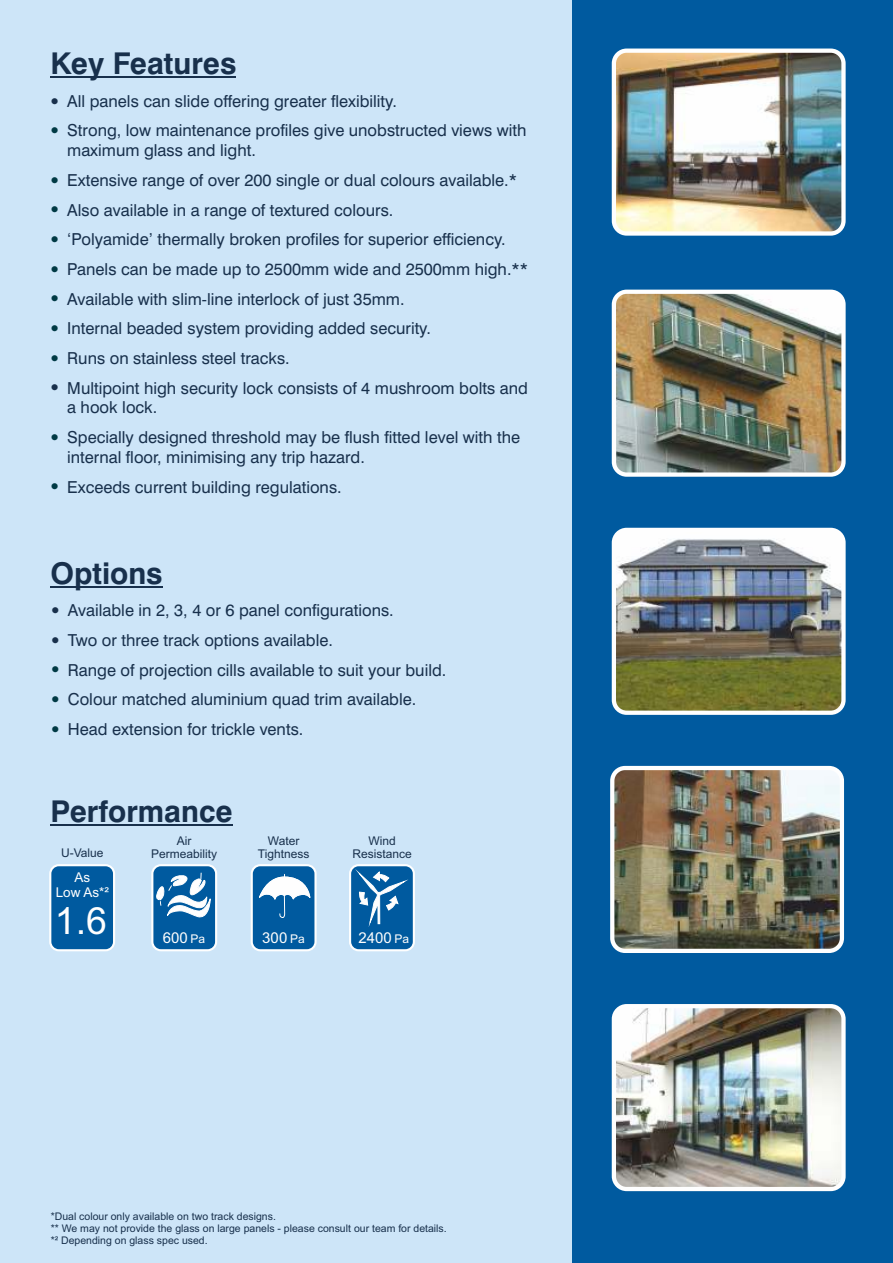
<style>
.page{position:relative;width:893px;height:1263px;background:#005a9f}
.page>*{position:absolute;margin:0;border:0;box-sizing:border-box;transform-origin:0 0}
.t1{font:37.5px "Arial";color:#fefefe}
.t2{font:700 30px "Swiss 721 BT";color:#18304c}
.t3{font:16.5px/19.8px "Swiss 721 BT";color:#18304c}
.t4{font:15px "Arial";color:#fefefe}
.t5{font:13.5px/15.1px "Arial";color:#fefefe;text-align:center}
.t6{font:12px/13.4px "Arial";color:#18304c;text-align:center}
.t7{font:12px "Arial";color:#fefefe}
.t8{font:10.5px/11.7px "Arial";color:#18304c}
.s1{color:#003a45}
.s2{font-size:12px}
</style>
<div class="page">
<div style="left:0;top:0;width:571px;height:1263px;background:#cde5f8"></div>
<hr style="left:50px;top:76px;width:186px;height:2px;background:#18304c">
<img style="left:614px;top:292px;width:229px;height:183px;border-radius:13px">
<div style="left:612px;top:290px;width:234px;height:187px;border:4px solid #fefefe;border-radius:13px"></div>
<img style="left:614px;top:530px;width:229px;height:183px;border-radius:13px">
<div style="left:612px;top:528px;width:234px;height:187px;border:4px solid #fefefe;border-radius:13px"></div>
<img style="left:615px;top:1006px;width:228px;height:183px;border-radius:13px">
<div style="left:612px;top:1004px;width:234px;height:187px;border:4px solid #fefefe;border-radius:13px"></div>
<img style="left:614px;top:51px;width:229px;height:182px;border-radius:13px">
<div style="left:612px;top:49px;width:234px;height:187px;border:4px solid #fefefe;border-radius:13px"></div>
<img style="left:614px;top:768px;width:228px;height:183px;border-radius:13px">
<div style="left:610px;top:766px;width:234px;height:187px;border:4px solid #fefefe;border-radius:13px"></div>
<hr style="left:50px;top:586px;width:113px;height:2px;background:#18304c">
<hr style="left:50px;top:825px;width:183px;height:1px;background:#18304c">
<div style="left:49px;top:864px;width:66px;height:87px;background:#005a9f;border:2px solid #fefefe;border-radius:9px"></div>
<div style="left:152px;top:865px;width:64px;height:85px;background:#005a9f;border-radius:9px"></div>
<svg style="left:156px;top:872px;width:55px;height:46px"></svg>
<div style="left:151px;top:864px;width:66px;height:87px;border:2px solid #fefefe;border-radius:9px"></div>
<div style="left:252px;top:865px;width:64px;height:85px;background:#005a9f;border-radius:9px"></div>
<svg style="left:259px;top:874px;width:52px;height:44px"></svg>
<div style="left:251px;top:864px;width:66px;height:87px;border:2px solid #fefefe;border-radius:9px"></div>
<div style="left:350px;top:865px;width:64px;height:85px;background:#005a9f;border-radius:9px"></div>
<svg style="left:352px;top:867px;width:59px;height:60px"></svg>
<div style="left:349px;top:864px;width:66px;height:87px;border:2px solid #fefefe;border-radius:9px"></div>
<h2 class="t2" style="left:50px;top:51px;width:188px">Key Features</h2>
<p class="t3" style="left:51px;top:93px;width:347px">● All panels can slide offering greater flexibility.</p>
<p class="t3" style="left:67px;top:122px;width:461px;text-indent:-16px"><span class="s1">●</span> Strong, low maintenance profiles give unobstructed views with maximum glass and light.</p>
<p class="t3" style="left:51px;top:172px;width:468px"><span class="s1">●</span> Extensive range of over 200 single or dual colours available.*</p>
<p class="t3" style="left:51px;top:201px;width:344px"><span class="s1">●</span> Also available in a range of textured colours.</p>
<p class="t3" style="left:51px;top:231px;width:456px"><span class="s1">●</span> ‘Polyamide’ thermally broken profiles for superior efficiency.</p>
<p class="t3" style="left:51px;top:261px;width:479px"><span class="s1">●</span> Panels can be made up to 2500mm wide and 2500mm high.**</p>
<p class="t3" style="left:51px;top:290px;width:355px"><span class="s1">●</span> Available with slim-line interlock of just 35mm.</p>
<p class="t3" style="left:51px;top:320px;width:381px"><span class="s1">●</span> Internal beaded system providing added security.</p>
<p class="t3" style="left:51px;top:350px;width:240px"><span class="s1">●</span> Runs on stainless steel tracks.</p>
<p class="t3" style="left:67px;top:379px;width:462px;text-indent:-16px">● Multipoint high security lock consists of 4 mushroom bolts and a hook lock.</p>
<p class="t3" style="left:67px;top:429px;width:455px;text-indent:-16px"><span class="s1">●</span> Specially designed threshold may be flush fitted level with the internal floor, minimising any trip hazard.</p>
<p class="t3" style="left:51px;top:478px;width:292px"><span class="s1">●</span> Exceeds current building regulations.</p>
<h2 class="t2" style="left:50px;top:561px;width:114px">Options</h2>
<p class="t3" style="left:52px;top:602px;width:344px">● Available in 2, 3, 4 or 6 panel configurations.</p>
<p class="t3" style="left:52px;top:632px;width:283px">● Two or three track options available.</p>
<p class="t3" style="left:52px;top:661px;width:396px"><span class="s1">●</span> Range of projection cills available to suit your build.</p>
<p class="t3" style="left:52px;top:691px;width:366px"><span class="s1">●</span> Colour matched aluminium quad trim available.</p>
<p class="t3" style="left:52px;top:721px;width:253px"><span class="s1">●</span> Head extension for trickle vents.</p>
<h2 class="t2" style="left:50px;top:799px;width:184px">Performance</h2>
<p class="t6" style="left:61px;top:848px;width:44px">U-Value</p>
<p class="t6" style="left:151px;top:835px;width:68px">Air<br>Permeability</p>
<p class="t5" style="left:56px;top:871px;width:55px">As<br>Low As*²</p>
<p class="t6" style="left:258px;top:835px;width:53px">Water<br>Tightness</p>
<h1 class="t1" style="left:55px;top:907px;width:54px">1.6</h1>
<p class="t7" style="left:191px;top:934px;width:16px">Pa</p>
<p class="t4" style="left:262px;top:931px;width:27px">300</p>
<p class="t4" style="left:163px;top:932px;width:27px">600</p>
<p class="t7" style="left:290px;top:934px;width:16px">Pa</p>
<p class="t6" style="left:352px;top:835px;width:61px">Wind<br>Resistance</p>
<p class="t4" style="left:359px;top:932px;width:52px">2400 <span class="s2">Pa</span></p>
<p class="t8" style="left:51px;top:1212px;width:398px">*Dual colour only available on two track designs.<br>** We may not provide the glass on large panels - please consult our team for details. *² Depending on glass spec used.</p>
</div>
